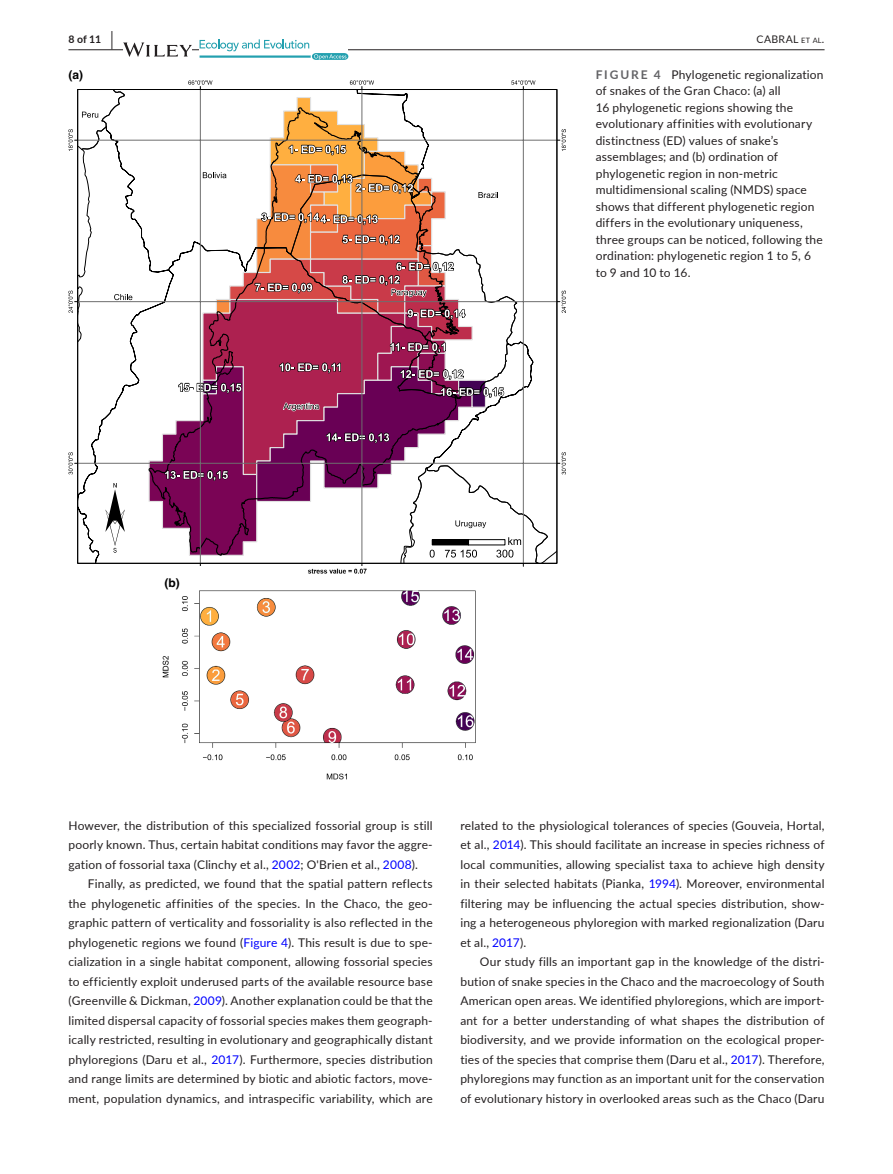
<style>
.page{position:relative;width:893px;height:1174px;background:#fff}
.page>*{position:absolute;margin:0;border:0;box-sizing:border-box;transform-origin:0 0}
.t1{font:12px/19.5px "Lato";letter-spacing:.015em;color:#231f20;text-align:justify}
.t2{font:700 12px "Helvetica";color:#000}
.t3{font:10.5px "Lato";letter-spacing:.025em;color:#231f20}
.t4{font:700 10.5px "Lato";color:#231f20}
.s1{font-size:19.5px}
.s2{font-size:7.35px}
.s3{font-weight:700;color:#636366}
.s4{color:#00f}
</style>
<div class="page">
<hr style="left:68px;top:49px;width:756px;height:1px;background:#231f20">
<svg style="left:123px;top:42px;width:69px;height:15px"></svg>
<svg style="left:200px;top:39px;width:148px;height:21px"></svg>
<svg style="left:79px;top:91px;width:469px;height:470px"></svg>
<svg style="left:113px;top:293px;width:21px;height:8px"></svg>
<svg style="left:81px;top:110px;width:18px;height:9px"></svg>
<hr style="left:523px;top:89px;width:1px;height:474px;background:#6e6e6e">
<hr style="left:362px;top:89px;width:1px;height:474px;background:#6e6e6e">
<hr style="left:200px;top:89px;width:1px;height:474px;background:#6e6e6e">
<hr style="left:78px;top:140px;width:479px;height:1px;background:#6e6e6e">
<hr style="left:78px;top:301px;width:479px;height:1px;background:#6e6e6e">
<hr style="left:78px;top:463px;width:479px;height:1px;background:#6e6e6e">
<svg style="left:511px;top:80px;width:24px;height:9px"></svg>
<svg style="left:350px;top:80px;width:24px;height:9px"></svg>
<svg style="left:188px;top:80px;width:24px;height:9px"></svg>
<svg style="left:68px;top:129px;width:9px;height:22px"></svg>
<svg style="left:557px;top:129px;width:9px;height:22px"></svg>
<svg style="left:68px;top:290px;width:9px;height:23px"></svg>
<svg style="left:557px;top:290px;width:9px;height:23px"></svg>
<svg style="left:68px;top:452px;width:9px;height:22px"></svg>
<svg style="left:557px;top:452px;width:9px;height:22px"></svg>
<svg style="left:148px;top:96px;width:373px;height:461px"></svg>
<svg style="left:105px;top:483px;width:20px;height:69px"></svg>
<img style="left:162px;top:568px;width:314px;height:212px">
<p class="t4" style="left:68px;top:31px;width:46px">8 of 11 <span class="s1">|</span></p>
<p class="t3" style="left:757px;top:31px;width:69px">CABRAL <span class="s2">et al</span>.</p>
<p class="t2" style="left:68px;top:65px;width:16px">(a)</p>
<p class="t1" style="left:596px;top:66px;width:229px;line-height:16.5px;text-align:left"><span class="s3">FIGURE 4</span> Phylogenetic regionalization of snakes of the Gran Chaco: (a) all<br>16 phylogenetic regions showing the evolutionary affinities with evolutionary distinctness (ED) values of snake’s assemblages; and (b) ordination of phylogenetic region in non-metric multidimensional scaling (NMDS) space shows that different phylogenetic region differs in the evolutionary uniqueness, three groups can be noticed, following the ordination: phylogenetic region 1 to 5, 6 to 9 and 10 to 16.</p>
<p class="t2" style="left:164px;top:573px;width:17px">(b)</p>
<p class="t1" style="left:68px;top:815px;width:366px">However, the distribution of this specialized fossorial group is still poorly known. Thus, certain habitat conditions may favor the aggre&shy;gation of fossorial taxa (Clinchy et al., <span class="s4">2002</span>; O'Brien et al., <span class="s4">2008</span>).</p>
<p class="t1" style="left:68px;top:873px;width:366px;text-indent:20px">Finally, as predicted, we found that the spatial pattern reflects the phylogenetic affinities of the species. In the Chaco, the geo&shy;graphic pattern of verticality and fossoriality is also reflected in the phylogenetic regions we found (<span class="s4">Figure 4</span>). This result is due to spe&shy;cialization in a single habitat component, allowing fossorial species to efficiently exploit underused parts of the available resource base (Greenville &amp; Dickman, <span class="s4">2009</span>). Another explanation could be that the limited dispersal capacity of fossorial species makes them geograph&shy;ically restricted, resulting in evolutionary and geographically distant phyloregions (Daru et al., <span class="s4">2017</span>). Furthermore, species distribution and range limits are determined by biotic and abiotic factors, move&shy;ment, population dynamics, and intraspecific variability, which are</p>
<p class="t1" style="left:460px;top:815px;width:366px">related to the physiological tolerances of species (Gouveia, Hortal, et al., <span class="s4">2014</span>). This should facilitate an increase in species richness of local communities, allowing specialist taxa to achieve high density in their selected habitats (Pianka, <span class="s4">1994</span>). Moreover, environmental filtering may be influencing the actual species distribution, show&shy;ing a heterogeneous phyloregion with marked regionalization (Daru et al., <span class="s4">2017</span>).</p>
<p class="t1" style="left:460px;top:951px;width:366px;text-indent:20px">Our study fills an important gap in the knowledge of the distri&shy;bution of snake species in the Chaco and the macroecology of South American open areas. We identified phyloregions, which are import&shy;ant for a better understanding of what shapes the distribution of biodiversity, and we provide information on the ecological proper&shy;ties of the species that comprise them (Daru et al., <span class="s4">2017</span>). Therefore, phyloregions may function as an important unit for the conservation of evolutionary history in overlooked areas such as the Chaco (Daru</p>
</div>
